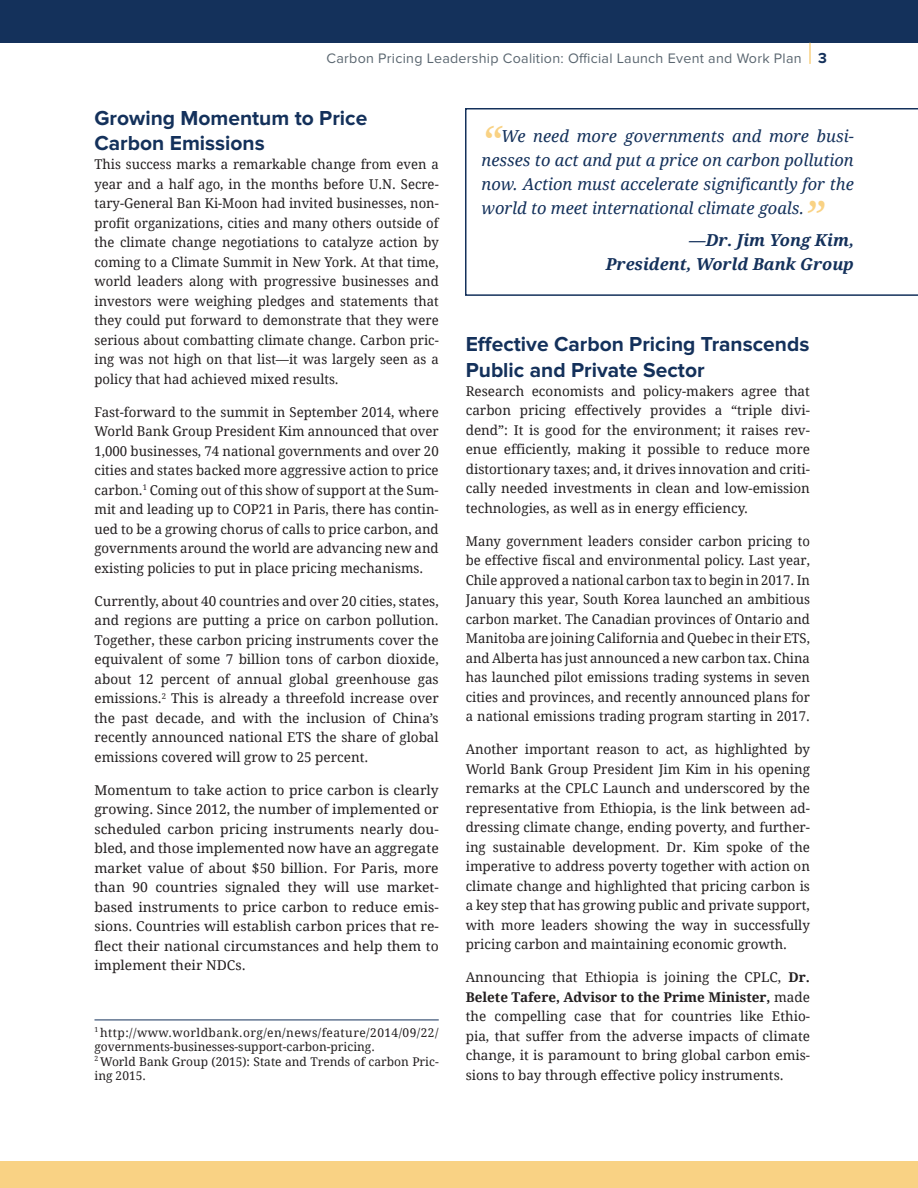
<style>
.page{position:relative;width:918px;height:1188px;background:#fff}
.page>*{position:absolute;margin:0;border:0;box-sizing:border-box;transform-origin:0 0}
.t1{font:italic 43.5px "Droid Serif";color:#f9d284}
.t2{font:700 21px/25.2px "Proxima Nova";color:#14315b}
.t3{font:italic 16.5px/24px "Droid Serif";color:#14315b;text-align:justify}
.t4{font:italic 700 16.5px/24px "Droid Serif";color:#14315b;text-align:right}
.t5{font:14.25px "Proxima Nova";letter-spacing:.02em;color:#5a6670}
.t6{font:13.5px/19.5px "Droid Serif";color:#231f20;text-align:justify}
.t7{font:12px/14.4px "Droid Serif";color:#231f20}
.s1{font-weight:700;font-size:15px;color:#14315b}
.s2{font-weight:700}
</style>
<div class="page">
<div style="left:0;top:1162px;width:918px;height:26px;background:#f9d284"></div>
<div style="left:0;top:0;width:918px;height:43px;background:#14315b"></div>
<hr style="left:809px;top:43px;width:2px;height:21px;background:#f9d284">
<hr style="left:94px;top:1020px;width:345px;height:1px;background:#14315b">
<svg style="left:465px;top:108px;width:453px;height:188px"></svg>
<p class="t5" style="left:327px;top:50px;width:502px">Carbon Pricing Leadership Coalition: Official Launch Event and Work Plan <span class="s1">3</span></p>
<h2 class="t2" style="left:94px;top:105px;width:274px">Growing Momentum to Price<br>Carbon Emissions</h2>
<p class="t6" style="left:94px;top:155px;width:346px">This success marks a remarkable change from even a year and a half ago, in the months before U.N. Secre&shy;tary-General Ban Ki-Moon had invited businesses, non&shy;profit organizations, cities and many others outside of the climate change negotiations to catalyze action by coming to a Climate Summit in New York. At that time, world leaders along with progressive businesses and investors were weighing pledges and statements that they could put forward to demonstrate that they were serious about combatting climate change. Carbon pric&shy;ing was not high on that list—it was largely seen as a policy that had achieved mixed results.</p>
<p class="t6" style="left:94px;top:402px;width:346px">Fast-forward to the summit in September 2014, where World Bank Group President Kim announced that over 1,000 businesses, 74 national governments and over 20 cities and states backed more aggressive action to price carbon.<sup>1</sup> Coming out of this show of support at the Sum&shy;mit and leading up to COP21 in Paris, there has contin&shy;ued to be a growing chorus of calls to price carbon, and governments around the world are advancing new and existing policies to put in place pricing mechanisms.</p>
<p class="t6" style="left:94px;top:591px;width:346px">Currently, about 40 countries and over 20 cities, states, and regions are putting a price on carbon pollution.<br>Together, these carbon pricing instruments cover the equivalent of some 7 billion tons of carbon dioxide, about 12 percent of annual global greenhouse gas emissions.<sup>2</sup> This is already a threefold increase over the past decade, and with the inclusion of China’s recently announced national ETS the share of global emissions covered will grow to 25 percent.</p>
<p class="t6" style="left:94px;top:780px;width:346px">Momentum to take action to price carbon is clearly growing. Since 2012, the number of implemented or scheduled carbon pricing instruments nearly dou&shy;bled, and those implemented now have an aggregate market value of about $50 billion. For Paris, more than 90 countries signaled they will use market&shy;based instruments to price carbon to reduce emis&shy;sions. Countries will establish carbon prices that re&shy;flect their national circumstances and help them to implement their NDCs.</p>
<p class="t7" style="left:94px;top:1025px;width:346px"><sup>1</sup> http://www.worldbank.org/en/news/feature/2014/09/22/ governments-businesses-support-carbon-pricing.<br><sup>2</sup> World Bank Group (2015): State and Trends of carbon Pric&shy;ing 2015.</p>
<h1 class="t1" style="left:482px;top:117px;width:21px">“</h1>
<p class="t3" style="left:481px;top:125px;width:374px;text-indent:20px">We need more governments and more busi&shy;nesses to act and put a price on carbon pollution now. Action must accelerate significantly for the world to meet international climate goals.</p>
<h1 class="t1" style="left:804px;top:192px;width:21px">”</h1>
<p class="t4" style="left:606px;top:228px;width:250px">—Dr. Jim Yong Kim,<br>President, World Bank Group</p>
<h2 class="t2" style="left:466px;top:332px;width:345px">Effective Carbon Pricing Transcends<br>Public and Private Sector</h2>
<p class="t6" style="left:466px;top:382px;width:346px">Research economists and policy-makers agree that carbon pricing effectively provides a “triple divi&shy;dend”: It is good for the environment; it raises rev&shy;enue efficiently, making it possible to reduce more distortionary taxes; and, it drives innovation and criti&shy;cally needed investments in clean and low-emission technologies, as well as in energy efficiency.</p>
<p class="t6" style="left:466px;top:532px;width:346px">Many government leaders consider carbon pricing to be effective fiscal and environmental policy. Last year, Chile approved a national carbon tax to begin in 2017. In January this year, South Korea launched an ambitious carbon market. The Canadian provinces of Ontario and Manitoba are joining California and Quebec in their ETS, and Alberta has just announced a new carbon tax. China has launched pilot emissions trading systems in seven cities and provinces, and recently announced plans for a national emissions trading program starting in 2017.</p>
<p class="t6" style="left:466px;top:740px;width:346px">Another important reason to act, as highlighted by World Bank Group President Jim Kim in his opening remarks at the CPLC Launch and underscored by the representative from Ethiopia, is the link between ad&shy;dressing climate change, ending poverty, and further&shy;ing sustainable development. Dr. Kim spoke of the imperative to address poverty together with action on climate change and highlighted that pricing carbon is a key step that has growing public and private support, with more leaders showing the way in successfully pricing carbon and maintaining economic growth.</p>
<p class="t6" style="left:466px;top:968px;width:346px">Announcing that Ethiopia is joining the CPLC, <span class="s2">Dr.<br>Belete Tafere, Advisor to the Prime Minister,</span> made the compelling case that for countries like Ethio&shy;pia, that suffer from the adverse impacts of climate change, it is paramount to bring global carbon emis&shy;sions to bay through effective policy instruments.</p>
</div>
